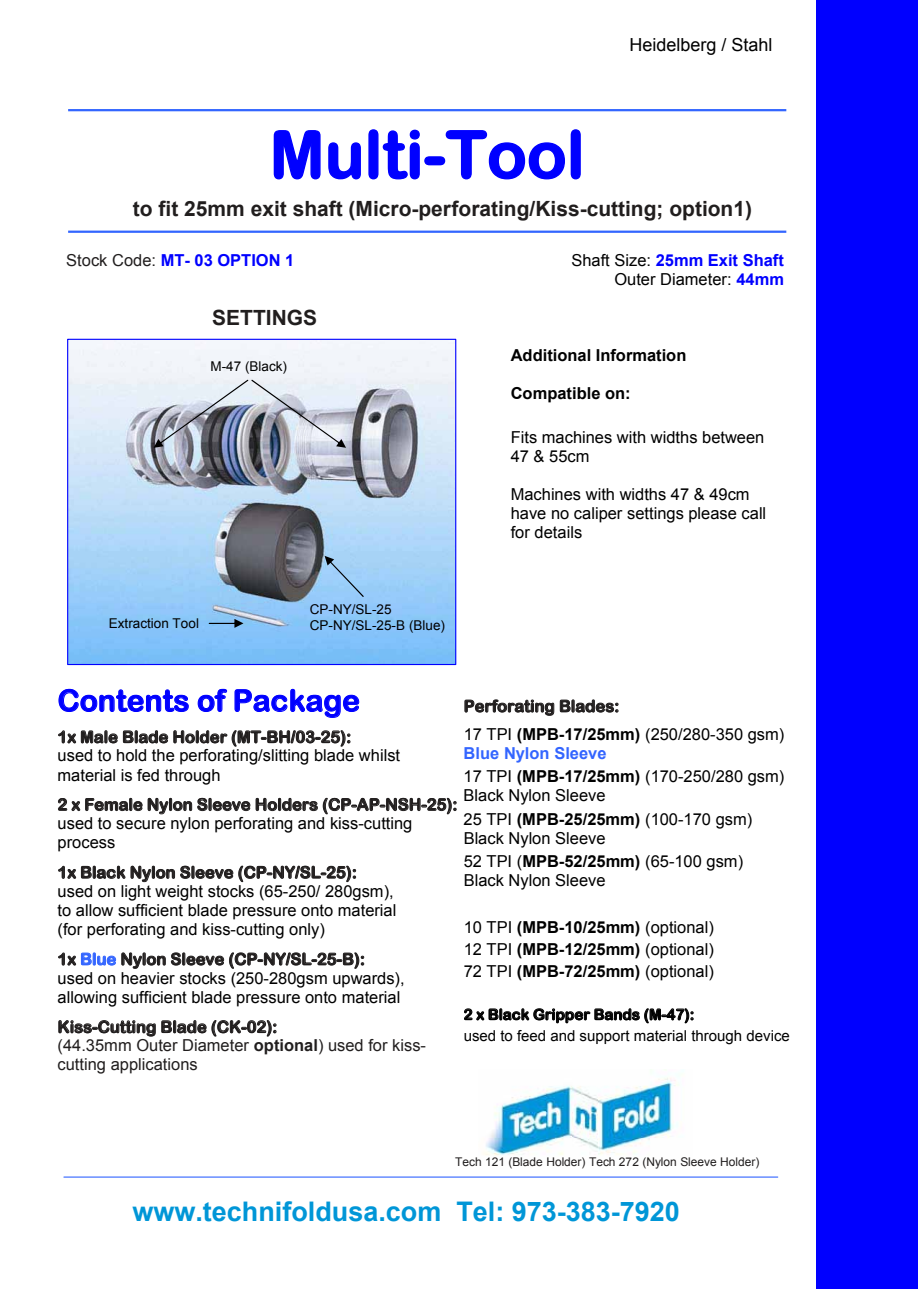
<style>
.page{position:relative;width:918px;height:1289px;background:#fff}
.page>*{position:absolute;margin:0;border:0;box-sizing:border-box;transform-origin:0 0}
.t1{font:66px "Arial Rounded MT Bold";color:#00f}
.t2{font:30px "Arial Rounded MT Bold";color:#00f}
.t3{font:700 27px "Arial";color:#0096d7}
.t4{font:700 21px "Arial";color:#211e1e}
.t5{font:18px "Arial";color:#000}
.t6{font:16.5px/19px "Arial";color:#000}
.t7{font:16.5px "Arial Rounded MT Bold";color:#211e1e}
.t8{font:16.5px/19px "Arial";color:#211e1e}
.t9{font:700 16.5px "Arial";color:#000}
.t10{font:700 16.5px "Arial";color:#00f}
.t11{font:15px "Arial";color:#000}
.t12{font:15px "Arial Rounded MT Bold";color:#000}
.t13{font:13.5px "Arial";color:#000}
.t14{font:12px "Arial";color:#211e1e}
.s1{font-weight:400;color:#211e1e}
.s2{font-weight:700;color:#00f}
.s3{color:#3365ff}
.s4{font-weight:700}
.s5{font-weight:700;color:#3365ff}
</style>
<div class="page">
<div style="left:816px;top:0;width:102px;height:1288px;background:#00f"></div>
<hr style="left:68px;top:109px;width:718px;height:2px;background:#36f">
<svg style="left:273px;top:130px;width:48px;height:50px"></svg>
<svg style="left:328px;top:142px;width:33px;height:38px"></svg>
<svg style="left:368px;top:129px;width:213px;height:51px"></svg>
<hr style="left:68px;top:231px;width:718px;height:2px;background:#36f">
<img style="left:69px;top:341px;width:385px;height:322px">
<div style="left:67px;top:339px;width:389px;height:326px;border:1px solid #00f"></div>
<svg style="left:154px;top:380px;width:192px;height:68px;background:#b5bbc6"></svg>
<svg style="left:325px;top:556px;width:39px;height:41px;background:#94c2e9"></svg>
<svg style="left:209px;top:619px;width:34px;height:9px"></svg>
<svg style="left:58px;top:688px;width:131px;height:24px"></svg>
<svg style="left:198px;top:688px;width:29px;height:24px"></svg>
<svg style="left:234px;top:688px;width:125px;height:30px"></svg>
<svg style="left:58px;top:730px;width:110px;height:14px"></svg>
<svg style="left:174px;top:730px;width:176px;height:16px"></svg>
<svg style="left:58px;top:798px;width:84px;height:13px"></svg>
<svg style="left:148px;top:798px;width:102px;height:16px"></svg>
<svg style="left:256px;top:798px;width:200px;height:16px"></svg>
<svg style="left:58px;top:865px;width:67px;height:13px"></svg>
<svg style="left:131px;top:865px;width:225px;height:17px"></svg>
<svg style="left:58px;top:952px;width:306px;height:16px"></svg>
<svg style="left:59px;top:1020px;width:147px;height:16px"></svg>
<svg style="left:212px;top:1020px;width:64px;height:16px"></svg>
<img style="left:483px;top:1078px;width:195px;height:78px">
<svg style="left:465px;top:699px;width:89px;height:16px"></svg>
<svg style="left:560px;top:699px;width:58px;height:13px"></svg>
<svg style="left:464px;top:1008px;width:229px;height:15px"></svg>
<hr style="left:64px;top:1176px;width:714px;height:1px;background:#36f">
<p class="t5" style="left:629px;top:33px;width:145px">Heidelberg / Stahl</p>
<h1 class="t1" style="left:270px;top:115px;width:317px">Multi-Tool</h1>
<p class="t4" style="left:133px;top:195px;width:621px">to fit 25mm exit shaft (Micro-perforating/Kiss-cutting; option1)</p>
<p class="t10" style="left:66px;top:249px;width:230px"><span class="s1">Stock Code:</span> MT- 03 OPTION 1</p>
<p class="t6" style="left:571px;top:250px;width:214px;line-height:19.5px;text-align:right">Shaft Size: <span class="s2">25mm Exit Shaft<br></span>Outer Diameter: <span class="s2">44mm</span></p>
<p class="t4" style="left:212px;top:303px;width:106px">SETTINGS</p>
<p class="t9" style="left:511px;top:344px;width:177px">Additional Information</p>
<p class="t9" style="left:511px;top:382px;width:122px">Compatible on:</p>
<p class="t6" style="left:511px;top:428px;width:255px">Fits machines with widths between<br>47 &amp; 55cm</p>
<p class="t6" style="left:511px;top:485px;width:257px">Machines with widths 47 &amp; 49cm have no caliper settings please call for details</p>
<p class="t13" style="left:211px;top:357px;width:78px">M-47 (Black)</p>
<p class="t13" style="left:310px;top:600px;width:83px">CP-NY/SL-25</p>
<p class="t13" style="left:109px;top:614px;width:92px">Extraction Tool</p>
<p class="t13" style="left:310px;top:616px;width:137px">CP-NY/SL-25-B (Blue)</p>
<h2 class="t2" style="left:58px;top:683px;width:304px">Contents of Package</h2>
<p class="t7" style="left:58px;top:727px;width:295px">1x Male Blade Holder (MT-BH/03-25):</p>
<p class="t6" style="left:58px;top:746px;width:344px">used to hold the perforating/slitting blade whilst material is fed through</p>
<p class="t7" style="left:58px;top:794px;width:401px">2 x Female Nylon Sleeve Holders (CP-AP-NSH-25):</p>
<p class="t6" style="left:58px;top:814px;width:356px">used to secure nylon perforating and kiss-cutting process</p>
<p class="t7" style="left:58px;top:862px;width:301px">1x Black Nylon Sleeve (CP-NY/SL-25):</p>
<p class="t6" style="left:58px;top:882px;width:340px">used on light weight stocks (65-250/ 280gsm), to allow sufficient blade pressure onto material (for perforating and kiss-cutting only)</p>
<p class="t7" style="left:58px;top:949px;width:309px">1x <span class="s3">Blue</span> Nylon Sleeve (CP-NY/SL-25-B):</p>
<p class="t6" style="left:58px;top:968px;width:349px">used on heavier stocks (250-280gsm upwards), allowing sufficient blade pressure onto material</p>
<p class="t7" style="left:58px;top:1017px;width:221px">Kiss-Cutting Blade (CK-02):</p>
<p class="t8" style="left:58px;top:1036px;width:370px">(44.35mm Outer Diameter <span class="s4">optional</span>) used for kiss&shy;cutting applications</p>
<p class="t7" style="left:464px;top:696px;width:157px">Perforating Blades:</p>
<p class="t6" style="left:464px;top:724px;width:322px">17 TPI <span class="s4">(MPB-17/25mm)</span> (250/280-350 gsm)<br><span class="s5">Blue Nylon Sleeve</span></p>
<p class="t6" style="left:464px;top:767px;width:322px">17 TPI <span class="s4">(MPB-17/25mm)</span> (170-250/280 gsm)<br>Black Nylon Sleeve</p>
<p class="t6" style="left:464px;top:809px;width:290px">25 TPI <span class="s4">(MPB-25/25mm)</span> (100-170 gsm)<br>Black Nylon Sleeve</p>
<p class="t6" style="left:464px;top:852px;width:281px">52 TPI (<span class="s4">MPB-52/25mm)</span> (65-100 gsm)<br>Black Nylon Sleeve</p>
<p class="t6" style="left:464px;top:916px;width:252px;line-height:21.9px;text-align:justify">10 TPI <span class="s4">(MPB-10/25mm)</span> (optional)<br>12 TPI <span class="s4">(MPB-12/25mm)</span> (optional)<br>72 TPI <span class="s4">(MPB-72/25mm)</span> (optional)</p>
<p class="t12" style="left:464px;top:1005px;width:232px">2 x Black Gripper Bands (M-47):</p>
<p class="t11" style="left:464px;top:1026px;width:328px">used to feed and support material through device</p>
<p class="t14" style="left:455px;top:1154px;width:306px">Tech 121 (Blade Holder) Tech 272 (Nylon Sleeve Holder)</p>
<h3 class="t3" style="left:132px;top:1193px;width:549px">www.technifoldusa.com Tel: 973-383-7920</h3>
</div>
